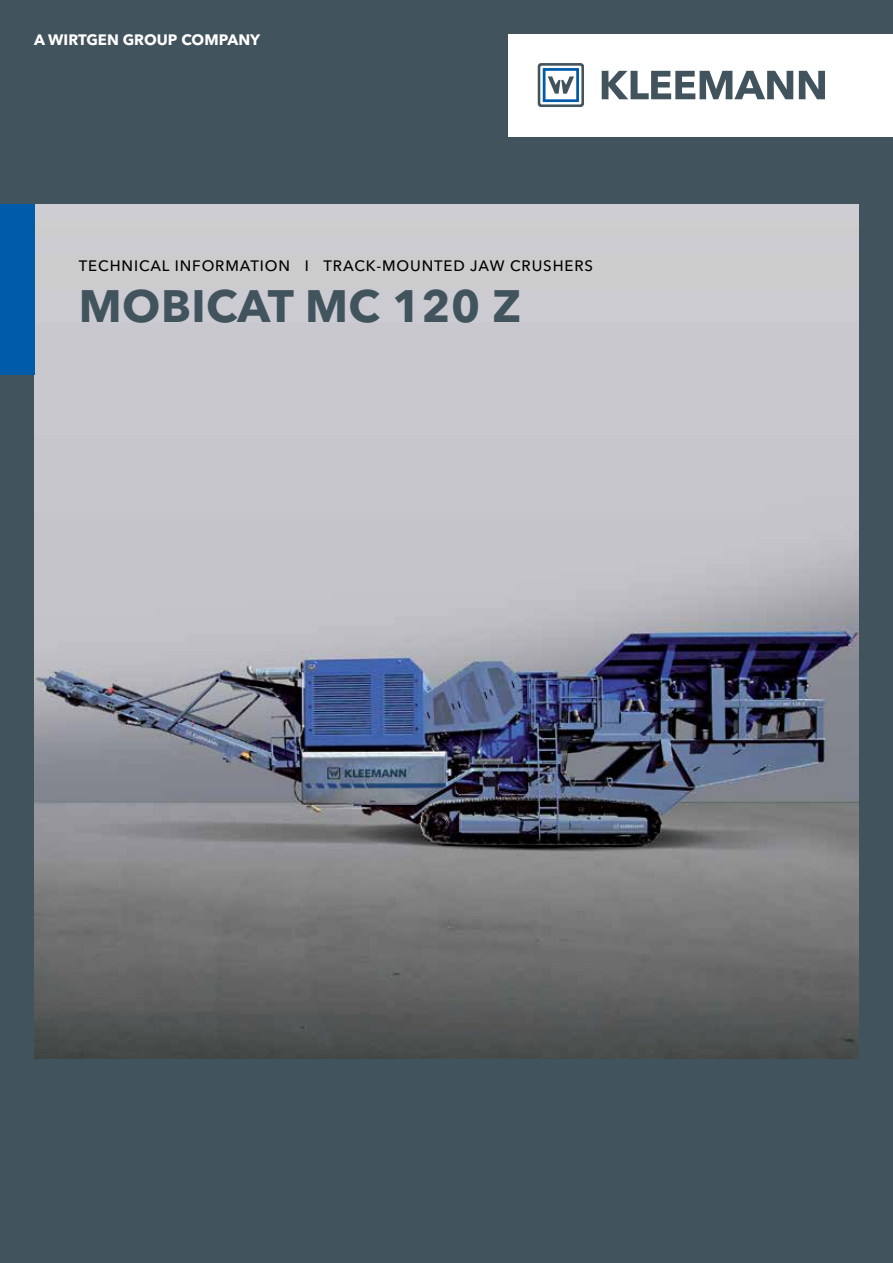
<style>
.page{position:relative;width:893px;height:1263px;background:#41535d}
.page>*{position:absolute;margin:0;border:0;box-sizing:border-box;transform-origin:0 0}
.t1{font:700 45px "Avenir Next LT Pro";letter-spacing:.01em;color:#41535d}
.t2{font:500 15px "Avenir Next LT Pro";letter-spacing:.06em;color:#000}
.t3{font:700 15px "Avenir Next LT Pro";color:#fff}
</style>
<div class="page">
<img style="left:34px;top:204px;width:825px;height:855px">
<div style="left:0;top:204px;width:34px;height:170px;background:#005baa"></div>
<div style="left:509px;top:34px;width:384px;height:102px;background:#fff"></div>
<svg style="left:602px;top:71px;width:191px;height:28px"></svg>
<svg style="left:799px;top:71px;width:26px;height:28px"></svg>
<svg style="left:538px;top:63px;width:46px;height:44px"></svg>
<p class="t3" style="left:34px;top:31px;width:228px">A WIRTGEN GROUP COMPANY</p>
<p class="t2" style="left:79px;top:257px;width:516px">TECHNICAL INFORMATION I TRACK-MOUNTED JAW CRUSHERS</p>
<h1 class="t1" style="left:79px;top:279px;width:444px">MOBICAT MC 120 Z</h1>
</div>
